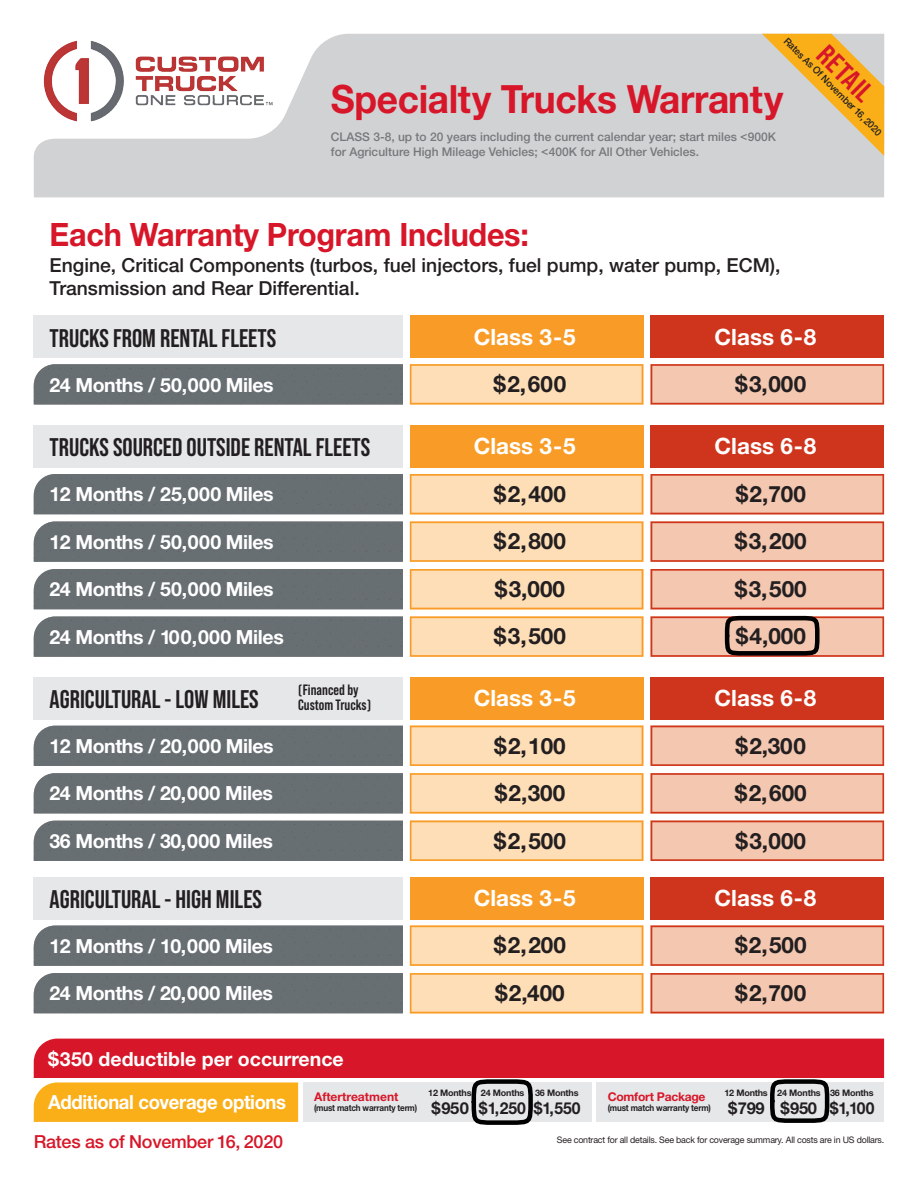
<style>
.page{position:relative;width:918px;height:1188px;background:#fff}
.page>*{position:absolute;margin:0;border:0;box-sizing:border-box;transform-origin:0 0}
.t1{font:700 39px "Helvetica Neue LT Std";letter-spacing:-.01em;color:#d71729;scale:.95 1}
.t2{font:700 32.25px "Helvetica Neue LT Std";letter-spacing:-.01em;color:#d71729;scale:.95 1}
.t3{font:700 28.05px "Bebas Neue Pro";color:#d71729;scale:1.1 1}
.t4{font:700 25.5px "Bebas Neue Pro";color:#231f20}
.t5{font:700 22.5px/47.5px "Helvetica Neue LT Std";color:#231f20;text-align:justify}
.t6{font:700 22.5px "Helvetica Neue LT Std";color:#fff}
.t7{font:700 19.5px "Helvetica Neue LT Std";letter-spacing:-.02em;color:#fff}
.t8{font:700 19.5px "Helvetica Neue LT Std";color:#fff}
.t9{font:700 19.5px "Helvetica Neue LT Std";letter-spacing:-.02em;color:#fff;scale:.95 1}
.t10{font:500 19.35px/22.5px "Helvetica Neue LT Std";color:#231f20}
.t11{font:500 18px "Helvetica Neue LT Std";letter-spacing:-.015em;color:#d71729}
.t12{font:700 16.5px "Helvetica Neue LT Std";letter-spacing:-.02em;color:#231f20;scale:.95 1}
.t13{font:700 16.5px "Helvetica Neue LT Std";letter-spacing:-.02em;color:#231f20}
.t14{font:700 15px/15px "Bebas Neue Pro";color:#231f20}
.t15{font:700 12.15px "Helvetica Neue LT Std";letter-spacing:-.02em;color:#d71729}
.t16{font:700 12.15px "Helvetica Neue LT Std";color:#d71729}
.t17{font:500 12px/15px "Helvetica Neue LT Std";color:#76787b}
.t18{font:500 9.9px "Helvetica Neue LT Std";color:#231f20;scale:.95 1}
.t19{font:9px "Helvetica Neue LT Std";letter-spacing:-.02em;color:#231f20}
.t20{font:700 9px "Helvetica Neue LT Std";letter-spacing:-.02em;color:#231f20}
.t21{font:700 9px "Helvetica Neue LT Std";letter-spacing:-.02em;color:#231f20;scale:.9 1}
.s1{color:#211e1e}
</style>
<div class="page">
<div style="left:34px;top:34px;width:850px;height:163px;background:#d1d2d4"></div>
<svg style="left:34px;top:1039px;width:850px;height:83px;background:#e17c6e"></svg>
<svg style="left:762px;top:34px;width:122px;height:122px;background:#e1c387"></svg>
<img style="left:40px;top:34px;width:235px;height:113px">
<div style="left:34px;top:677px;width:369px;height:43px;background:#e6e7e9"></div>
<div style="left:34px;top:726px;width:369px;height:40px;background:#686f73"></div>
<div style="left:34px;top:773px;width:369px;height:40px;background:#686f73"></div>
<div style="left:34px;top:821px;width:369px;height:40px;background:#686f73"></div>
<div style="left:34px;top:877px;width:369px;height:43px;background:#e6e7e9"></div>
<div style="left:34px;top:926px;width:369px;height:40px;background:#686f73"></div>
<div style="left:34px;top:973px;width:369px;height:40px;background:#686f73"></div>
<div style="left:34px;top:316px;width:369px;height:42px;background:#e6e7e9"></div>
<svg style="left:34px;top:364px;width:369px;height:41px;background:#6a7175"></svg>
<div style="left:34px;top:425px;width:369px;height:43px;background:#e6e7e9"></div>
<div style="left:34px;top:474px;width:369px;height:40px;background:#686f73"></div>
<div style="left:34px;top:522px;width:369px;height:40px;background:#686f73"></div>
<div style="left:34px;top:569px;width:369px;height:40px;background:#686f73"></div>
<div style="left:34px;top:617px;width:369px;height:40px;background:#686f73"></div>
<svg style="left:651px;top:726px;width:233px;height:40px;background:#efbaa3"></svg>
<svg style="left:651px;top:773px;width:233px;height:40px;background:#efbaa3"></svg>
<svg style="left:651px;top:821px;width:233px;height:40px;background:#efbaa3"></svg>
<svg style="left:651px;top:926px;width:233px;height:40px;background:#efbaa3"></svg>
<svg style="left:651px;top:973px;width:233px;height:40px;background:#efbaa3"></svg>
<svg style="left:651px;top:364px;width:233px;height:40px;background:#efbaa3"></svg>
<div style="left:651px;top:316px;width:233px;height:42px;background:#cf351c"></div>
<svg style="left:651px;top:474px;width:233px;height:40px;background:#efbaa3"></svg>
<svg style="left:651px;top:522px;width:233px;height:40px;background:#f0baa3"></svg>
<svg style="left:651px;top:569px;width:233px;height:40px;background:#efbaa3"></svg>
<svg style="left:651px;top:617px;width:233px;height:40px;background:#ebb8a2"></svg>
<svg style="left:410px;top:726px;width:233px;height:40px;background:#fdd8aa"></svg>
<svg style="left:410px;top:773px;width:233px;height:40px;background:#fdd8ab"></svg>
<svg style="left:410px;top:821px;width:233px;height:40px;background:#fdd8aa"></svg>
<svg style="left:410px;top:926px;width:233px;height:40px;background:#fdd8ab"></svg>
<svg style="left:410px;top:973px;width:233px;height:40px;background:#fdd8aa"></svg>
<svg style="left:410px;top:364px;width:233px;height:40px;background:#fdd8ab"></svg>
<div style="left:410px;top:316px;width:233px;height:42px;background:#f89c27"></div>
<div style="left:651px;top:425px;width:233px;height:43px;background:#cf351c"></div>
<div style="left:410px;top:425px;width:233px;height:43px;background:#f89c27"></div>
<div style="left:651px;top:677px;width:233px;height:43px;background:#cf351c"></div>
<div style="left:410px;top:677px;width:233px;height:43px;background:#f89c27"></div>
<div style="left:651px;top:877px;width:233px;height:43px;background:#cf351c"></div>
<div style="left:410px;top:877px;width:233px;height:43px;background:#f89c27"></div>
<svg style="left:410px;top:474px;width:233px;height:40px;background:#fdd8aa"></svg>
<svg style="left:410px;top:522px;width:233px;height:40px;background:#fdd8ab"></svg>
<svg style="left:410px;top:569px;width:233px;height:40px;background:#fdd8aa"></svg>
<svg style="left:410px;top:617px;width:233px;height:40px;background:#fdd8ab"></svg>
<div style="left:725px;top:616px;width:95px;height:40px;border:4px solid #000;border-radius:18px"></div>
<div style="left:472px;top:1079px;width:61px;height:46px;border:4px solid #000;border-radius:21px"></div>
<div style="left:770px;top:1079px;width:59px;height:44px;border:4px solid #000;border-radius:20px"></div>
<p class="t18" style="left:790px;top:35px;width:142px;rotate:45deg">Rates As Of November 16, 2020</p>
<h3 class="t3" style="left:833px;top:39px;width:62px;rotate:45deg">RETAIL</h3>
<h1 class="t1" style="left:331px;top:76px;width:478px">Specialty Trucks Warranty</h1>
<p class="t17" style="left:331px;top:129px;width:447px">CLASS 3-8, up to 20 years including the current calendar year; start miles &lt;900K for Agriculture High Mileage Vehicles; &lt;400K for All Other Vehicles.</p>
<h2 class="t2" style="left:50px;top:214px;width:506px">Each Warranty Program Includes:</h2>
<p class="t10" style="left:50px;top:254px;width:733px">Engine, Critical Components (turbos, fuel injectors, fuel pump, water pump, ECM),<br>Transmission and Rear Differential.</p>
<h3 class="t4" style="left:50px;top:323px;width:228px">TRUCKS FROM RENTAL FLEETS</h3>
<p class="t6" style="left:474px;top:323px;width:103px">Class 3-5</p>
<p class="t6" style="left:715px;top:323px;width:103px">Class 6-8</p>
<p class="t7" style="left:50px;top:373px;width:226px">24 Months / 50,000 Miles</p>
<p class="t5" style="left:494px;top:360px;width:74px">$2,600</p>
<p class="t5" style="left:735px;top:360px;width:73px">$3,000</p>
<h3 class="t4" style="left:50px;top:433px;width:322px">TRUCKS SOURCED OUTSIDE RENTAL FLEETS</h3>
<p class="t6" style="left:474px;top:433px;width:103px">Class 3-5</p>
<p class="t6" style="left:715px;top:433px;width:103px">Class 6-8</p>
<p class="t7" style="left:50px;top:482px;width:226px">12 Months / 25,000 Miles</p>
<p class="t7" style="left:50px;top:530px;width:226px">12 Months / 50,000 Miles</p>
<p class="t7" style="left:50px;top:577px;width:226px">24 Months / 50,000 Miles</p>
<p class="t7" style="left:50px;top:625px;width:236px">24 Months / 100,000 Miles</p>
<p class="t5" style="left:494px;top:470px;width:73px">$2,400 $2,800 $3,000 $3,500</p>
<p class="t5" style="left:735px;top:470px;width:73px">$2,700 $3,200 $3,500 $4,000</p>
<h3 class="t4" style="left:50px;top:685px;width:211px">AGRICULTURAL - LOW MILES</h3>
<p class="t14" style="left:298px;top:682px;width:75px">(Financed by<br>Custom Trucks)</p>
<p class="t6" style="left:474px;top:684px;width:103px">Class 3-5</p>
<p class="t6" style="left:715px;top:684px;width:103px">Class 6-8</p>
<p class="t7" style="left:50px;top:734px;width:226px">12 Months / 20,000 Miles</p>
<p class="t7" style="left:50px;top:782px;width:225px">24 Months / 20,000 Miles</p>
<p class="t7" style="left:50px;top:829px;width:225px">36 Months / 30,000 Miles</p>
<p class="t5" style="left:494px;top:721px;width:73px">$2,100 $2,300 $2,500</p>
<p class="t5" style="left:735px;top:721px;width:73px">$2,300 $2,600 $3,000</p>
<h3 class="t4" style="left:50px;top:884px;width:214px">AGRICULTURAL - HIGH MILES</h3>
<p class="t6" style="left:474px;top:884px;width:103px">Class 3-5</p>
<p class="t6" style="left:715px;top:884px;width:103px">Class 6-8</p>
<p class="t7" style="left:50px;top:934px;width:225px">12 Months / 10,000 Miles</p>
<p class="t7" style="left:50px;top:981px;width:225px">24 Months / 20,000 Miles</p>
<p class="t5" style="left:494px;top:921px;width:73px">$2,200 $2,400</p>
<p class="t5" style="left:735px;top:921px;width:73px">$2,500 $2,700</p>
<p class="t8" style="left:48px;top:1047px;width:297px">$350 deductible per occurrence</p>
<p class="t9" style="left:48px;top:1090px;width:252px">Additional coverage options</p>
<p class="t11" style="left:34px;top:1131px;width:251px">Rates as of November 16, 2020</p>
<p class="t20" style="left:428px;top:1087px;width:45px">12 Months</p>
<p class="t20" style="left:481px;top:1087px;width:45px">24 Months</p>
<p class="t20" style="left:535px;top:1087px;width:45px">36 Months</p>
<p class="t16" style="left:314px;top:1089px;width:86px">Aftertreatment</p>
<p class="t21" style="left:314px;top:1103px;width:116px">(must match warranty term)</p>
<p class="t12" style="left:534px;top:1098px;width:51px">$1,550</p>
<p class="t13" style="left:432px;top:1098px;width:39px">$950</p>
<p class="t12" style="left:479px;top:1098px;width:51px">$1,250</p>
<p class="t20" style="left:724px;top:1087px;width:45px">12 Months</p>
<p class="t20" style="left:777px;top:1087px;width:45px">24 Months</p>
<p class="t20" style="left:830px;top:1087px;width:45px">36 Months</p>
<p class="t15" style="left:608px;top:1089px;width:99px">Comfort Package</p>
<p class="t21" style="left:608px;top:1103px;width:116px">(must match warranty term)</p>
<p class="t12" style="left:830px;top:1098px;width:49px">$1,100</p>
<p class="t13" style="left:728px;top:1098px;width:38px">$799</p>
<p class="t13" style="left:780px;top:1098px;width:38px">$950</p>
<p class="t19" style="left:557px;top:1134px;width:329px">See contract for all details. See back for coverage summary. All costs are in US dollars<span class="s1">.</span></p>
</div>
